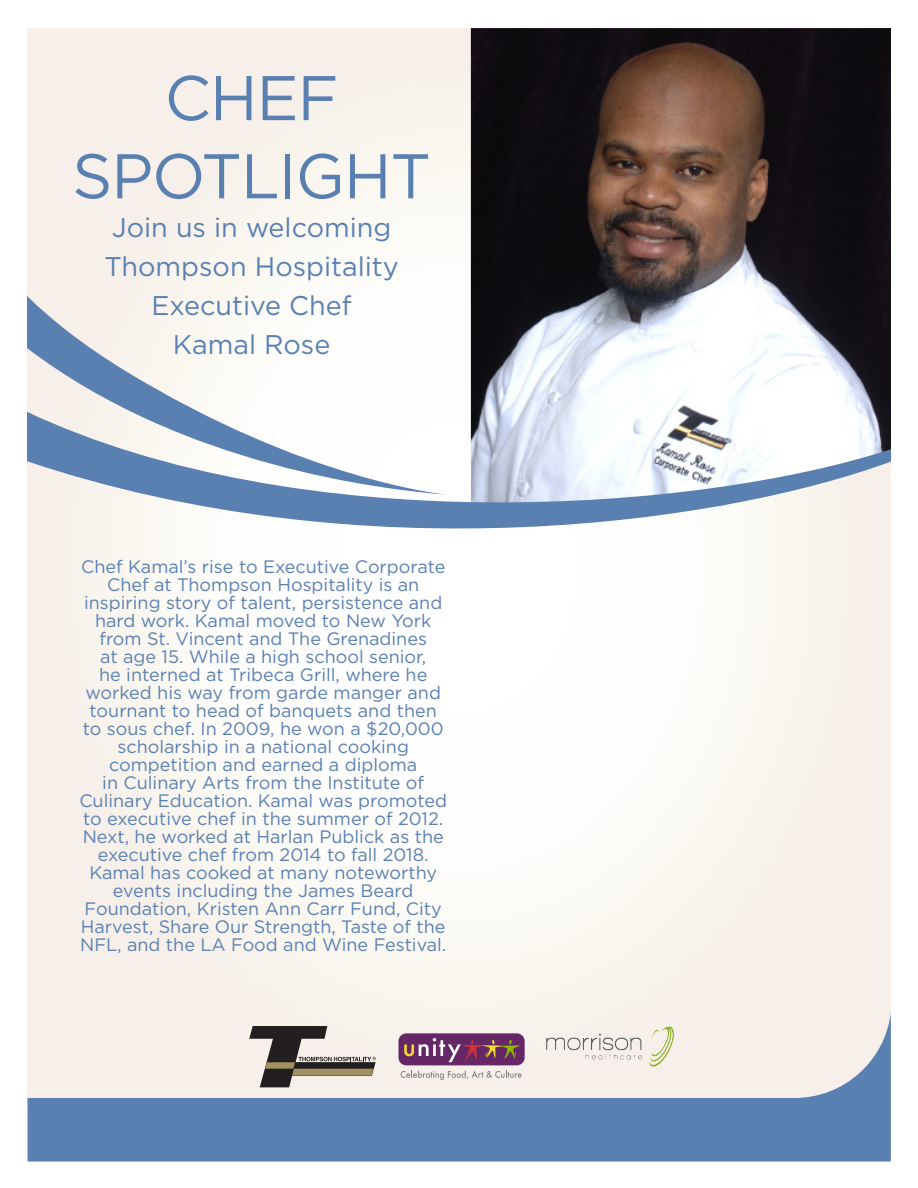
<style>
.page{position:relative;width:918px;height:1188px;background:#fff}
.page>*{position:absolute;margin:0;border:0;box-sizing:border-box;transform-origin:0 0}
.t1{font:63px/78.2px "Gotham";letter-spacing:-.02em;color:#5a80b1;text-align:center}
.t2{font:27px "Gotham";color:#5a80b1}
.t3{font:18px/18px "Gotham";color:#5a80b1;text-align:center}
</style>
<div class="page">
<div style="left:27px;top:28px;width:864px;height:1078px;background:linear-gradient(to right,#f9f5f1,#fbf8f3)"></div>
<img style="left:471px;top:28px;width:420px;height:384px">
<svg style="left:28px;top:1012px;width:863px;height:150px;background:#a6b6cd"></svg>
<svg style="left:27px;top:412px;width:864px;height:163px"></svg>
<svg style="left:27px;top:296px;width:420px;height:199px"></svg>
<svg style="left:401px;top:1070px;width:120px;height:10px"></svg>
<div style="left:398px;top:1033px;width:127px;height:32px;background:#652766;border-radius:8px"></div>
<svg style="left:404px;top:1038px;width:115px;height:24px"></svg>
<svg style="left:249px;top:1026px;width:127px;height:61px;background:#9f9892"></svg>
<img style="left:547px;top:1026px;width:127px;height:40px">
<p class="t1" style="left:72px;top:58px;width:361px">CHEF<br>SPOTLIGHT</p>
<p class="t2" style="left:112px;top:213px;width:281px">Join us in welcoming</p>
<p class="t2" style="left:104px;top:252px;width:296px">Thompson Hospitality</p>
<p class="t2" style="left:152px;top:291px;width:202px">Executive Chef</p>
<p class="t2" style="left:173px;top:330px;width:159px">Kamal Rose</p>
<p class="t3" style="left:79px;top:558px;width:369px">Chef Kamal’s rise to Executive Corporate Chef at Thompson Hospitality is an inspiring story of talent, persistence and hard work. Kamal moved to New York from St. Vincent and The Grenadines<br>at age 15. While a high school senior,<br>he interned at Tribeca Grill, where he worked his way from garde manger and tournant to head of banquets and then to sous chef. In 2009, he won a $20,000 scholarship in a national cooking competition and earned a diploma<br>in Culinary Arts from the Institute of Culinary Education. Kamal was promoted to executive chef in the summer of 2012.<br>Next, he worked at Harlan Publick as the executive chef from 2014 to fall 2018.<br>Kamal has cooked at many noteworthy events including the James Beard Foundation, Kristen Ann Carr Fund, City Harvest, Share Our Strength, Taste of the NFL, and the LA Food and Wine Festival.</p>
</div>
